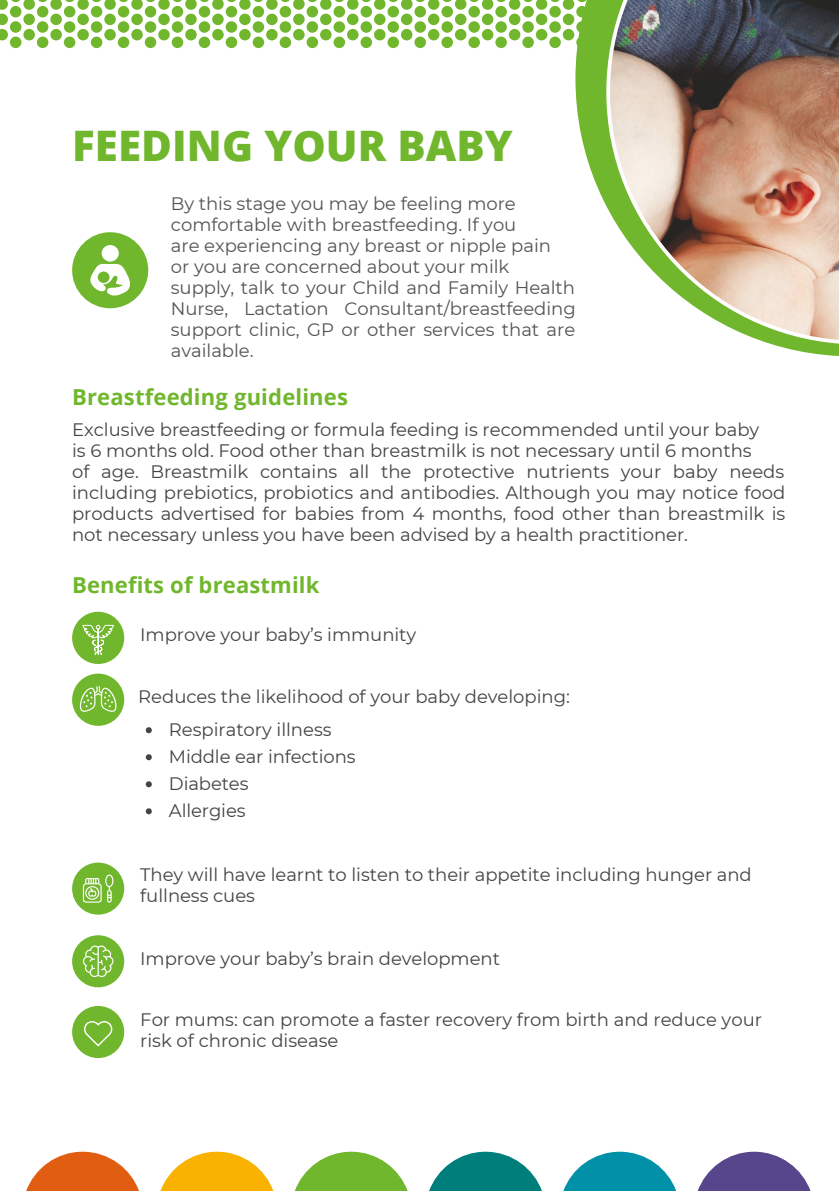
<style>
.page{position:relative;width:839px;height:1191px;background:#fff}
.page>*{position:absolute;margin:0;border:0;box-sizing:border-box;transform-origin:0 0}
.t1{font:800 42px "Open Sans";letter-spacing:.005em;color:#71b72d}
.t2{font:700 22px "Open Sans";letter-spacing:.01em;color:#71b72d}
.t3{font:18px/21px "Montserrat";color:#464342}
.t4{font:18px/21px "Montserrat";color:#545453;text-align:justify}
</style>
<div class="page">
<div style="left:72px;top:232px;width:76px;height:76px;background:#71b72d;border-radius:50%"></div>
<svg style="left:90px;top:245px;width:40px;height:50px"></svg>
<svg style="left:575px;top:40px;width:263px;height:316px"></svg>
<div style="left:549px;top:37px;width:12px;height:11px;background:#71b72d;border-radius:50%"></div>
<div style="left:333px;top:37px;width:12px;height:11px;background:#71b72d;border-radius:50%"></div>
<div style="left:441px;top:37px;width:12px;height:11px;background:#71b72d;border-radius:50%"></div>
<div style="left:226px;top:37px;width:11px;height:11px;background:#71b72d;border-radius:50%"></div>
<div style="left:37px;top:37px;width:11px;height:11px;background:#71b72d;border-radius:50%"></div>
<div style="left:495px;top:37px;width:12px;height:11px;background:#71b72d;border-radius:50%"></div>
<div style="left:279px;top:37px;width:12px;height:11px;background:#71b72d;border-radius:50%"></div>
<div style="left:91px;top:37px;width:11px;height:11px;background:#71b72d;border-radius:50%"></div>
<div style="left:387px;top:37px;width:12px;height:11px;background:#71b72d;border-radius:50%"></div>
<div style="left:172px;top:37px;width:11px;height:11px;background:#71b72d;border-radius:50%"></div>
<div style="left:522px;top:37px;width:12px;height:11px;background:#71b72d;border-radius:50%"></div>
<div style="left:306px;top:37px;width:12px;height:11px;background:#71b72d;border-radius:50%"></div>
<div style="left:118px;top:37px;width:11px;height:11px;background:#71b72d;border-radius:50%"></div>
<div style="left:414px;top:37px;width:12px;height:11px;background:#71b72d;border-radius:50%"></div>
<div style="left:199px;top:37px;width:11px;height:11px;background:#71b72d;border-radius:50%"></div>
<div style="left:10px;top:37px;width:11px;height:11px;background:#71b72d;border-radius:50%"></div>
<div style="left:468px;top:37px;width:12px;height:11px;background:#71b72d;border-radius:50%"></div>
<div style="left:253px;top:37px;width:11px;height:11px;background:#71b72d;border-radius:50%"></div>
<div style="left:64px;top:37px;width:11px;height:11px;background:#71b72d;border-radius:50%"></div>
<div style="left:360px;top:37px;width:12px;height:11px;background:#71b72d;border-radius:50%"></div>
<div style="left:145px;top:37px;width:11px;height:11px;background:#71b72d;border-radius:50%"></div>
<div style="left:576px;top:37px;width:11px;height:11px;background:#71b72d;border-radius:50%"></div>
<div style="left:603px;top:37px;width:11px;height:11px;background:#71b72d;border-radius:50%"></div>
<svg style="left:0;top:0;width:606px;height:40px"></svg>
<div style="left:455px;top:29px;width:11px;height:11px;background:#71b72d;border-radius:50%"></div>
<div style="left:239px;top:29px;width:12px;height:11px;background:#71b72d;border-radius:50%"></div>
<div style="left:50px;top:29px;width:12px;height:11px;background:#71b72d;border-radius:50%"></div>
<div style="left:347px;top:29px;width:11px;height:11px;background:#71b72d;border-radius:50%"></div>
<div style="left:131px;top:29px;width:12px;height:11px;background:#71b72d;border-radius:50%"></div>
<div style="left:562px;top:29px;width:12px;height:11px;background:#71b72d;border-radius:50%"></div>
<div style="left:589px;top:29px;width:12px;height:11px;background:#71b72d;border-radius:50%"></div>
<svg style="left:26px;top:1152px;width:113px;height:39px"></svg>
<div style="left:72px;top:612px;width:52px;height:52px;background:#71b72d;border-radius:50%"></div>
<svg style="left:83px;top:625px;width:31px;height:30px"></svg>
<div style="left:72px;top:674px;width:52px;height:52px;background:#71b72d;border-radius:50%"></div>
<svg style="left:80px;top:686px;width:36px;height:26px"></svg>
<div style="left:72px;top:935px;width:52px;height:52px;background:#71b72d;border-radius:50%"></div>
<svg style="left:83px;top:946px;width:30px;height:31px"></svg>
<div style="left:72px;top:1006px;width:52px;height:52px;background:#71b72d;border-radius:50%"></div>
<svg style="left:84px;top:1021px;width:29px;height:26px"></svg>
<div style="left:72px;top:863px;width:52px;height:52px;background:#71b72d;border-radius:50%"></div>
<svg style="left:83px;top:875px;width:30px;height:28px"></svg>
<svg style="left:160px;top:1152px;width:113px;height:39px"></svg>
<svg style="left:295px;top:1152px;width:113px;height:39px"></svg>
<svg style="left:429px;top:1152px;width:113px;height:39px"></svg>
<svg style="left:563px;top:1152px;width:113px;height:39px"></svg>
<img style="left:606px;top:0;width:232px;height:344px">
<svg style="left:697px;top:1152px;width:113px;height:39px"></svg>
<svg style="left:146px;top:727px;width:6px;height:6px"></svg>
<svg style="left:146px;top:754px;width:6px;height:6px"></svg>
<svg style="left:146px;top:781px;width:6px;height:6px"></svg>
<svg style="left:146px;top:808px;width:6px;height:6px"></svg>
<p class="t1" style="left:72px;top:116px;width:442px">FEEDING YOUR BABY</p>
<p class="t4" style="left:171px;top:193px;width:346px">By this stage you may be feeling more</p>
<p class="t4" style="left:171px;top:214px;width:347px">comfortable with breastfeeding. If you</p>
<p class="t4" style="left:171px;top:235px;width:382px">are experiencing any breast or nipple pain</p>
<p class="t4" style="left:171px;top:256px;width:340px">or you are concerned about your milk</p>
<p class="t4" style="left:171px;top:277px;width:406px">supply, talk to your Child and Family Health Nurse, Lactation Consultant/breastfeeding support clinic, GP or other services that are available.</p>
<p class="t2" style="left:72px;top:382px;width:277px">Breastfeeding guidelines</p>
<p class="t3" style="left:72px;top:419px;width:688px">Exclusive breastfeeding or formula feeding is recommended until your baby</p>
<p class="t3" style="left:72px;top:440px;width:681px">is 6 months old. Food other than breastmilk is not necessary until 6 months</p>
<p class="t3" style="left:72px;top:461px;width:714px;text-align:justify">of age. Breastmilk contains all the protective nutrients your baby needs including prebiotics, probiotics and antibodies. Although you may notice food products advertised for babies from 4 months, food other than breastmilk is not necessary unless you have been advised by a health practitioner.</p>
<p class="t2" style="left:72px;top:570px;width:249px">Benefits of breastmilk</p>
<p class="t3" style="left:140px;top:624px;width:277px">Improve your baby’s immunity</p>
<p class="t3" style="left:138px;top:686px;width:433px">Reduces the likelihood of your baby developing:</p>
<p class="t3" style="left:169px;top:719px;width:164px">Respiratory illness</p>
<p class="t3" style="left:169px;top:746px;width:188px">Middle ear infections</p>
<p class="t3" style="left:169px;top:773px;width:81px">Diabetes</p>
<p class="t3" style="left:169px;top:800px;width:78px">Allergies</p>
<p class="t3" style="left:140px;top:864px;width:613px">They will have learnt to listen to their appetite including hunger and fullness cues</p>
<p class="t3" style="left:140px;top:948px;width:361px">Improve your baby’s brain development</p>
<p class="t3" style="left:140px;top:1009px;width:623px">For mums: can promote a faster recovery from birth and reduce your risk of chronic disease</p>
</div>
